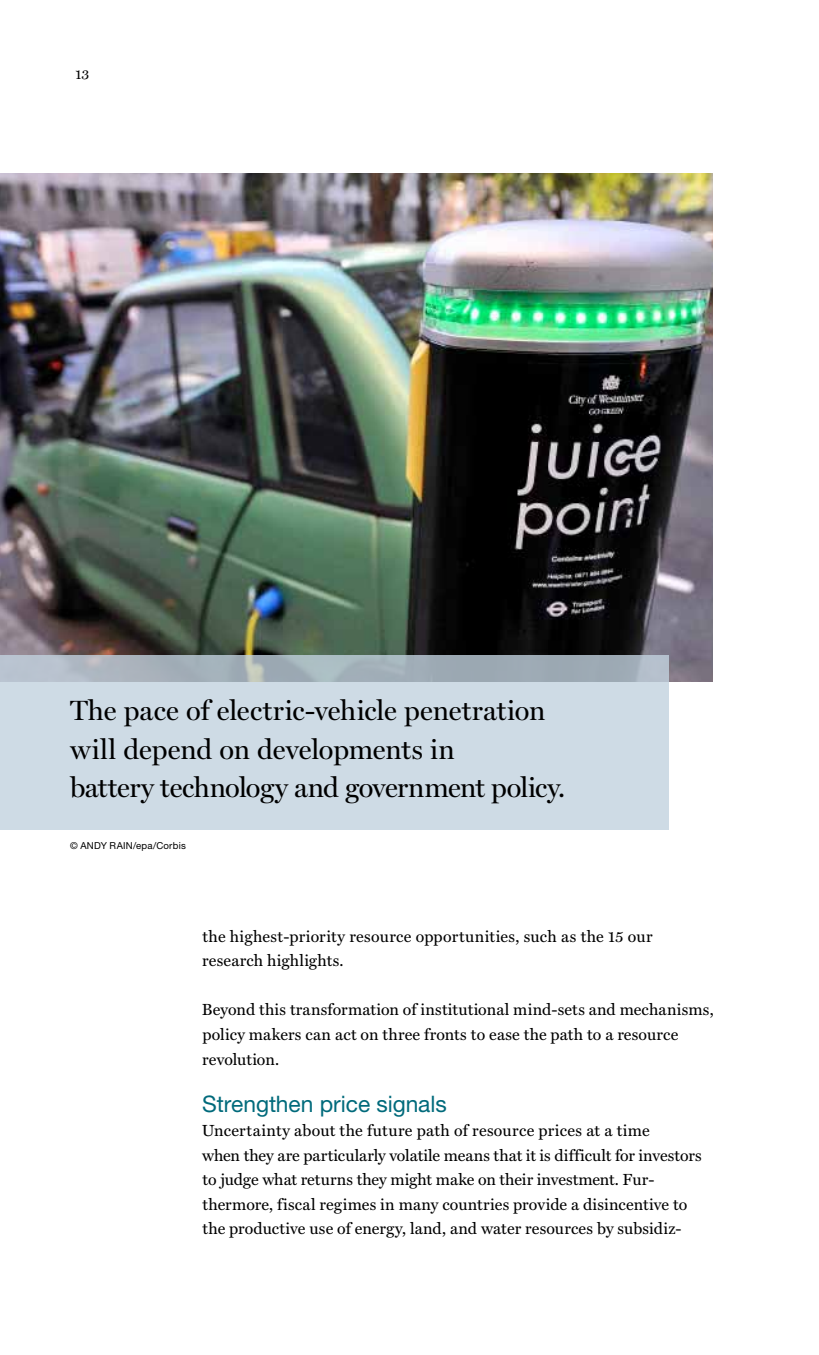
<style>
.page{position:relative;width:819px;height:1355px;background:#fff}
.page>*{position:absolute;margin:0;border:0;box-sizing:border-box;transform-origin:0 0}
.t1{font:28px/38.5px "Miller Display";letter-spacing:-.005em;color:#000}
.t2{font:22.75px "Helvetica Neue LT Std";letter-spacing:-.005em;color:#006a7b}
.t3{font:16.1px/24.5px "Miller Text";letter-spacing:.01em;color:#000}
.t4{font:14px "Miller Text";color:#000}
.t5{font:9.62px "Helvetica Neue LT Std";letter-spacing:.025em;color:#000}
</style>
<div class="page">
<img style="left:0;top:173px;width:713px;height:508px">
<svg style="left:0;top:655px;width:669px;height:175px;background:#c7d4de"></svg>
<p class="t4" style="left:75px;top:66px;width:15px">13</p>
<h1 class="t1" style="left:70px;top:691px;width:497px">The pace of electric-vehicle penetration will depend on developments in<br>battery technology and government policy.</h1>
<p class="t5" style="left:70px;top:839px;width:117px">© ANDY RAIN/epa/Corbis</p>
<p class="t3" style="left:202px;top:924px;width:452px">the highest-priority resource opportunities, such as the 15 our research highlights.</p>
<p class="t3" style="left:202px;top:997px;width:513px">Beyond this transformation of institutional mind-sets and mechanisms, policy makers can act on three fronts to ease the path to a resource revolution.</p>
<h2 class="t2" style="left:202px;top:1090px;width:246px">Strengthen price signals</h2>
<p class="t3" style="left:202px;top:1118px;width:502px">Uncertainty about the future path of resource prices at a time<br>when they are particularly volatile means that it is difficult for investors to judge what returns they might make on their investment. Fur&shy;thermore, fiscal regimes in many countries provide a disincentive to the productive use of energy, land, and water resources by subsidiz-</p>
</div>
